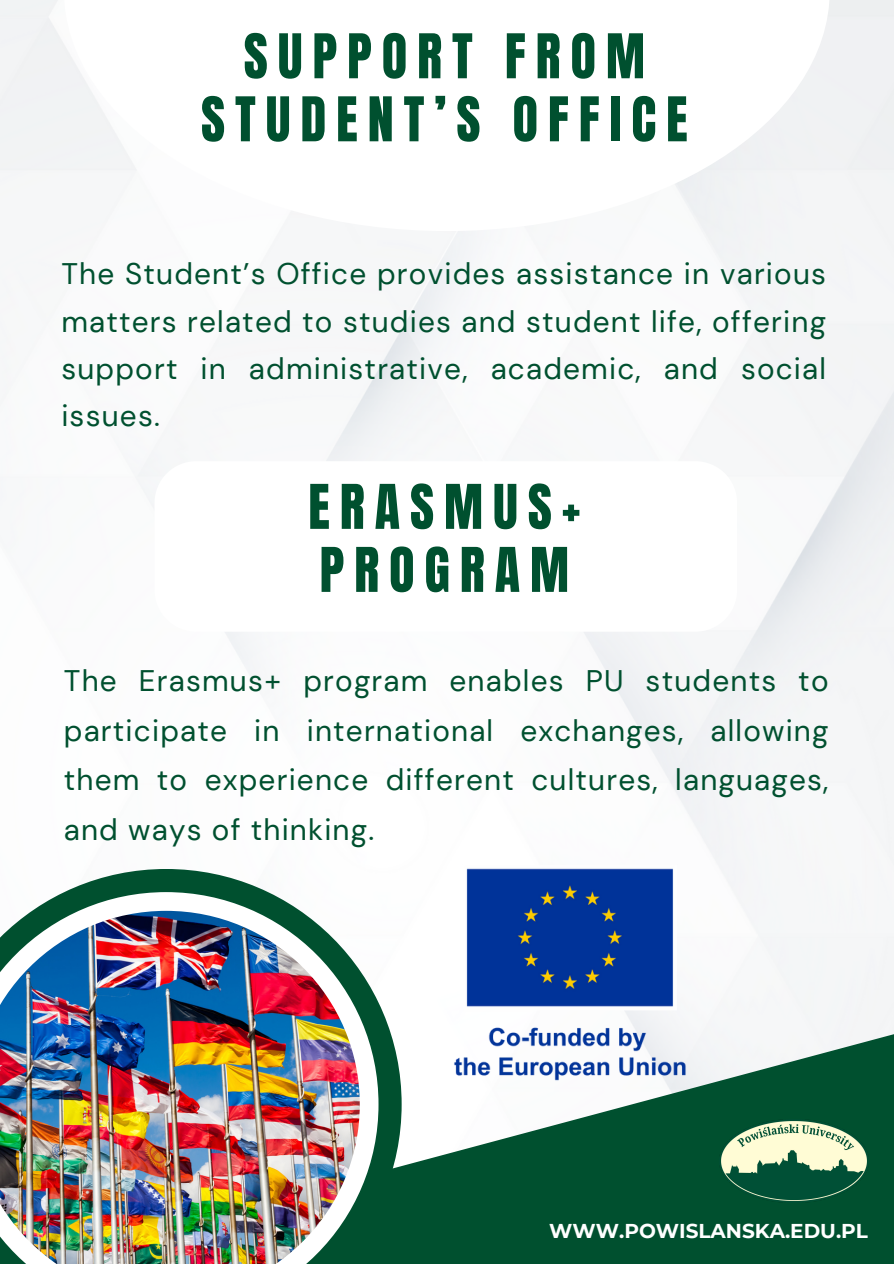
<style>
.page{position:relative;width:894px;height:1264px;background:#fff}
.page>*{position:absolute;margin:0;border:0;box-sizing:border-box;transform-origin:0 0}
.t1{font:52.35px/63px "Anton";letter-spacing:.19em;color:#00502f}
.t2{font:29.7px/49.5px "DM Sans";letter-spacing:.04em;color:#00502f;text-align:justify}
.t3{font:700 19.95px "Montserrat";color:#fff}
</style>
<div class="page">
<svg style="left:259px;top:869px;width:45px;height:23px"></svg>
<svg style="left:0;top:745px;width:259px;height:147px"></svg>
<svg style="left:378px;top:916px;width:515px;height:347px;fill:#00502f"></svg>
<svg style="left:4px;top:892px;width:374px;height:371px"></svg>
<img style="left:719px;top:1118px;width:148px;height:84px">
<img style="left:444px;top:840px;width:251px;height:264px">
<img style="left:0;top:910px;width:359px;height:353px">
<p class="t1" style="left:201px;top:26px;width:488px;text-align:center">SUPPORT FROM<br>STUDENT’S OFFICE</p>
<p class="t2" style="left:61px;top:250px;width:766px;line-height:47.2px">The Student’s Office provides assistance in various matters related to studies and student life, offering support in administrative, academic, and social issues.</p>
<h1 class="t1" style="left:308px;top:476px;width:273px">ERASMUS+<br>PROGRAM</h1>
<h2 class="t2" style="left:64px;top:656px;width:766px">The Erasmus+ program enables PU students to participate in international exchanges, allowing them to experience different cultures, languages, and ways of thinking.</h2>
<h2 class="t3" style="left:549px;top:1218px;width:320px">WWW.POWISLANSKA.EDU.PL</h2>
</div>
